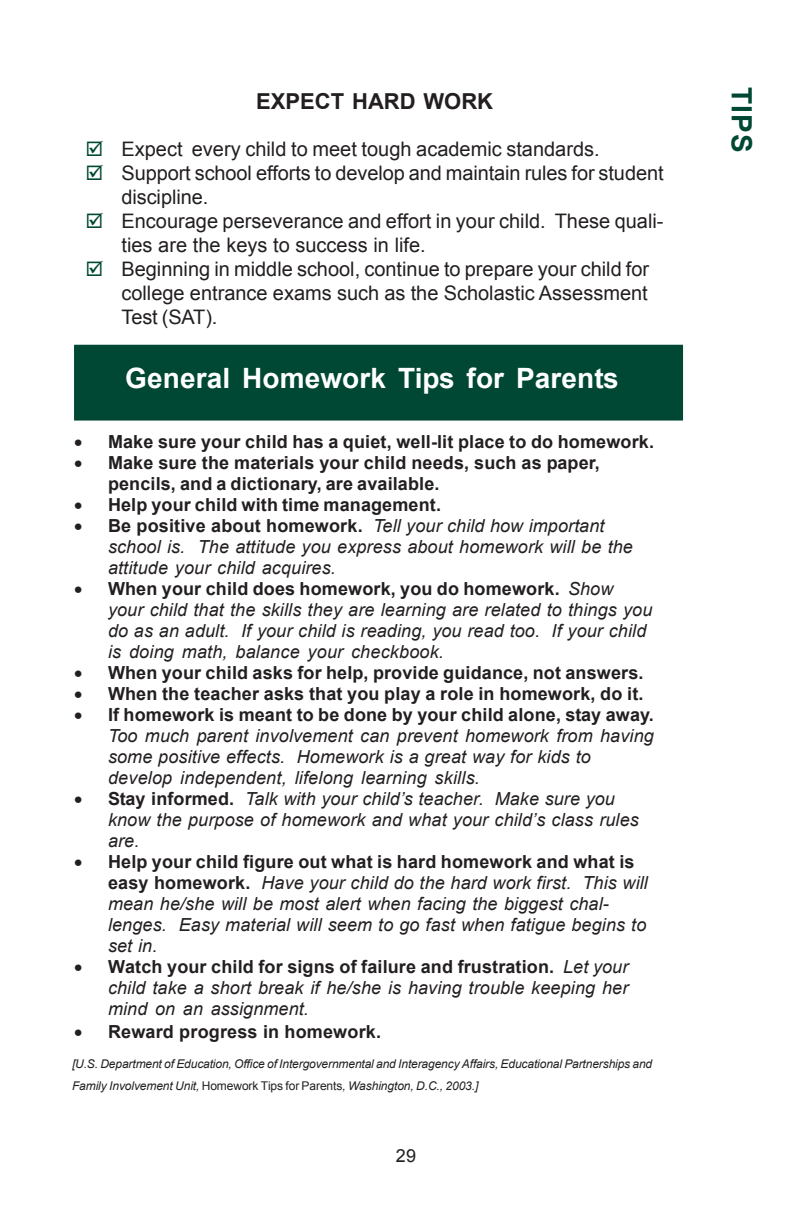
<style>
.page{position:relative;width:792px;height:1224px;background:#fff}
.page>*{position:absolute;margin:0;border:0;box-sizing:border-box;transform-origin:0 0}
.t1{font:700 28px "Arial";letter-spacing:.005em;color:#fff}
.t2{font:700 28px "Arial";color:#004833}
.t3{font:700 22px "Arial";color:#231f20}
.t4{font:20px/24px "Arial";color:#231f20}
.t5{font:italic 18px/21px "Arial";letter-spacing:.01em;color:#231f20}
.t6{font:700 18px/21px "Arial";letter-spacing:.01em;color:#231f20}
.t7{font:18px "Arial";color:#231f20}
.t8{font:italic 12px/22px "Arial";letter-spacing:-.01em;color:#231f20}
.s1{font-weight:700;font-style:normal}
.s2{font-style:normal}
</style>
<div class="page">
<div style="left:74px;top:344px;width:610px;height:77px;background:#004833"></div>
<p class="t3" style="left:256px;top:89px;width:239px">EXPECT HARD WORK</p>
<p class="t4" style="left:121px;top:137px;width:544px">Expect every child to meet tough academic standards.<br>Support school efforts to develop and maintain rules for student discipline.<br>Encourage perseverance and effort in your child. These quali&shy;ties are the keys to success in life.<br>Beginning in middle school, continue to prepare your child for college entrance exams such as the Scholastic Assessment Test (SAT).</p>
<h1 class="t1" style="left:125px;top:362px;width:495px">General Homework Tips for Parents</h1>
<p class="t6" style="left:74px;top:431px;width:582px">• Make sure your child has a quiet, well-lit place to do homework.</p>
<p class="t6" style="left:108px;top:452px;width:493px;text-indent:-34px">• Make sure the materials your child needs, such as paper, pencils, and a dictionary, are available.</p>
<p class="t6" style="left:74px;top:494px;width:368px">• Help your child with time management.</p>
<p class="t5" style="left:108px;top:515px;width:526px;text-indent:-34px">• <span class="s1">Be positive about homework.</span> Tell your child how important school is. The attitude you express about homework will be the attitude your child acquires.</p>
<p class="t5" style="left:108px;top:578px;width:546px;text-indent:-34px">• <span class="s1">When your child does homework, you do homework.</span> Show your child that the skills they are learning are related to things you do as an adult. If your child is reading, you read too. If your child is doing math, balance your checkbook.</p>
<p class="t6" style="left:74px;top:662px;width:571px">• When your child asks for help, provide guidance, not answers.</p>
<p class="t6" style="left:74px;top:683px;width:571px">• When the teacher asks that you play a role in homework, do it.</p>
<p class="t5" style="left:108px;top:704px;width:547px;text-indent:-34px">• <span class="s1">If homework is meant to be done by your child alone, stay away.<br></span>Too much parent involvement can prevent homework from having some positive effects. Homework is a great way for kids to develop independent, lifelong learning skills.</p>
<p class="t5" style="left:108px;top:788px;width:532px;text-indent:-34px">• <span class="s1">Stay informed.</span> Talk with your child’s teacher. Make sure you know the purpose of homework and what your child’s class rules are.</p>
<p class="t5" style="left:108px;top:851px;width:541px;text-indent:-34px">• <span class="s1">Help your child figure out what is hard homework and what is easy homework.</span> Have your child do the hard work first. This will mean he/she will be most alert when facing the biggest chal&shy;lenges. Easy material will seem to go fast when fatigue begins to set in.</p>
<p class="t5" style="left:108px;top:956px;width:522px;text-align:justify;text-indent:-34px">• <span class="s1">Watch your child for signs of failure and frustration.</span> Let your child take a short break if he/she is having trouble keeping her mind on an assignment.</p>
<p class="t6" style="left:74px;top:1021px;width:309px">• Reward progress in homework.</p>
<p class="t8" style="left:72px;top:1053px;width:582px">[U.S. Department of Education, Office of Intergovernmental and Interagency Affairs, Educational Partnerships and<br>Family Involvement Unit, <span class="s2">Homework Tips for Parents</span>, Washington, D.C., 2003.]</p>
<p class="t7" style="left:396px;top:1146px;width:22px">29</p>
<h1 class="t2" style="left:757px;top:87px;width:68px;rotate:90deg">TIPS</h1>
</div>
